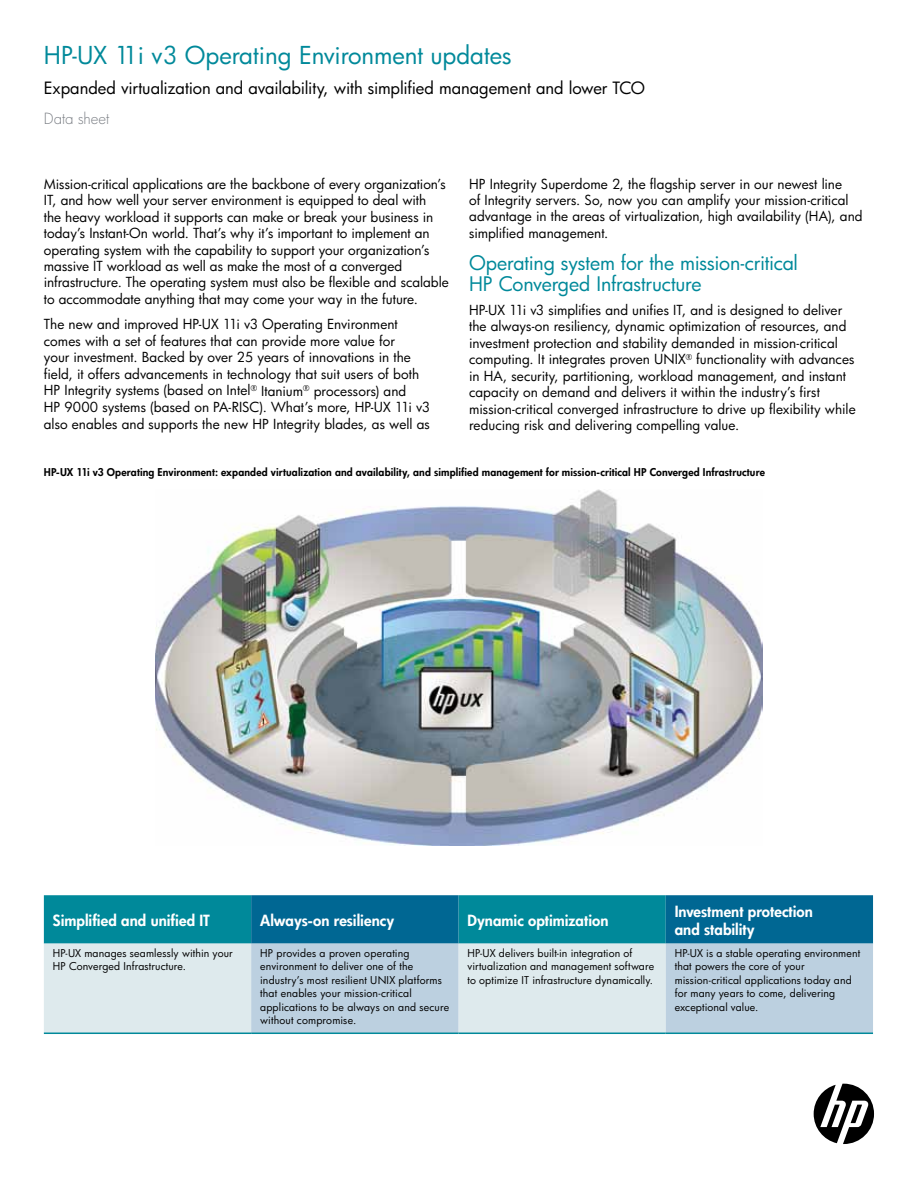
<style>
.page{position:relative;width:918px;height:1188px;background:#fff}
.page>*{position:absolute;margin:0;border:0;box-sizing:border-box;transform-origin:0 0}
.t1{font:24px "HP Futura";color:#00899a}
.t2{font:19.5px/21px "HP Futura";letter-spacing:-.01em;color:#00899a}
.t3{font:16.5px "HP Futura";letter-spacing:-.01em;color:#000}
.t4{font:800 15px/18px "HP Futura";color:#fff}
.t5{font:300 15px "HP Futura";letter-spacing:-.005em;color:#7a7e84}
.t6{font:13.5px/16.5px "HP Futura";color:#000}
.t7{font:10.5px/13.5px "HP Futura";letter-spacing:.01em;color:#000}
.t8{font:800 10.5px "HP Futura";letter-spacing:.015em;color:#000}
</style>
<div class="page">
<svg style="left:814px;top:1084px;width:60px;height:60px"></svg>
<img style="left:155px;top:489px;width:608px;height:357px">
<svg style="left:44px;top:895px;width:829px;height:49px;background:#047a98"></svg>
<div style="left:44px;top:944px;width:207px;height:89px;background:#deeaed"></div>
<svg style="left:251px;top:944px;width:622px;height:89px;background:#c6d8e3"></svg>
<hr style="left:44px;top:1033px;width:207px;height:1px;background:#00899a">
<hr style="left:251px;top:1033px;width:207px;height:1px;background:#00899a">
<hr style="left:458px;top:1033px;width:208px;height:1px;background:#00899a">
<hr style="left:666px;top:1033px;width:207px;height:1px;background:#00899a">
<h1 class="t1" style="left:44px;top:39px;width:469px">HP-UX 11i v3 Operating Environment updates</h1>
<p class="t3" style="left:44px;top:76px;width:603px">Expanded virtualization and availability, with simplified management and lower TCO</p>
<p class="t5" style="left:44px;top:108px;width:67px">Data sheet</p>
<p class="t6" style="left:44px;top:175px;width:406px">Mission-critical applications are the backbone of every organization’s IT, and how well your server environment is equipped to deal with<br>the heavy workload it supports can make or break your business in today’s Instant-On world. That’s why it’s important to implement an operating system with the capability to support your organization’s massive IT workload as well as make the most of a converged infrastructure. The operating system must also be flexible and scalable to accommodate anything that may come your way in the future.</p>
<p class="t6" style="left:44px;top:316px;width:388px">The new and improved HP-UX 11i v3 Operating Environment comes with a set of features that can provide more value for<br>your investment. Backed by over 25 years of innovations in the field, it offers advancements in technology that suit users of both HP Integrity systems (based on Intel<sup>®</sup> Itanium<sup>®</sup> processors) and<br>HP 9000 systems (based on PA‑RISC). What’s more, HP-UX 11i v3 also enables and supports the new HP Integrity blades, as well as</p>
<p class="t6" style="left:469px;top:175px;width:395px">HP Integrity Superdome 2, the flagship server in our newest line<br>of Integrity servers. So, now you can amplify your mission‑critical advantage in the areas of virtualization, high availability (HA), and simplified management.</p>
<h2 class="t2" style="left:469px;top:251px;width:330px">Operating system for the mission-critical<br>HP Converged Infrastructure</h2>
<p class="t6" style="left:469px;top:301px;width:388px">HP-UX 11i v3 simplifies and unifies IT, and is designed to deliver the always-on resiliency, dynamic optimization of resources, and investment protection and stability demanded in mission-critical computing. It integrates proven UNIX<sup>®</sup> functionality with advances in HA, security, partitioning, workload management, and instant capacity on demand and delivers it within the industry’s first mission-critical converged infrastructure to drive up flexibility while reducing risk and delivering compelling value.</p>
<p class="t8" style="left:44px;top:465px;width:723px">HP-UX 11i v3 Operating Environment: expanded virtualization and availability, and simplified management for mission-critical HP Converged Infrastructure</p>
<p class="t4" style="left:53px;top:911px;width:159px">Simplified and unified IT</p>
<p class="t4" style="left:260px;top:911px;width:136px">Always-on resiliency</p>
<p class="t4" style="left:467px;top:911px;width:143px">Dynamic optimization</p>
<p class="t4" style="left:675px;top:902px;width:140px">Investment protection and stability</p>
<p class="t7" style="left:53px;top:946px;width:181px">HP-UX manages seamlessly within your<br>HP Converged Infrastructure.</p>
<p class="t7" style="left:260px;top:946px;width:191px">HP provides a proven operating environment to deliver one of the industry’s most resilient UNIX platforms that enables your mission-critical applications to be always on and secure without compromise.</p>
<p class="t7" style="left:467px;top:946px;width:188px">HP-UX delivers built-in integration of virtualization and management software to optimize IT infrastructure dynamically.</p>
<p class="t7" style="left:675px;top:946px;width:187px">HP-UX is a stable operating environment that powers the core of your mission‑critical applications today and for many years to come, delivering exceptional value.</p>
</div>
